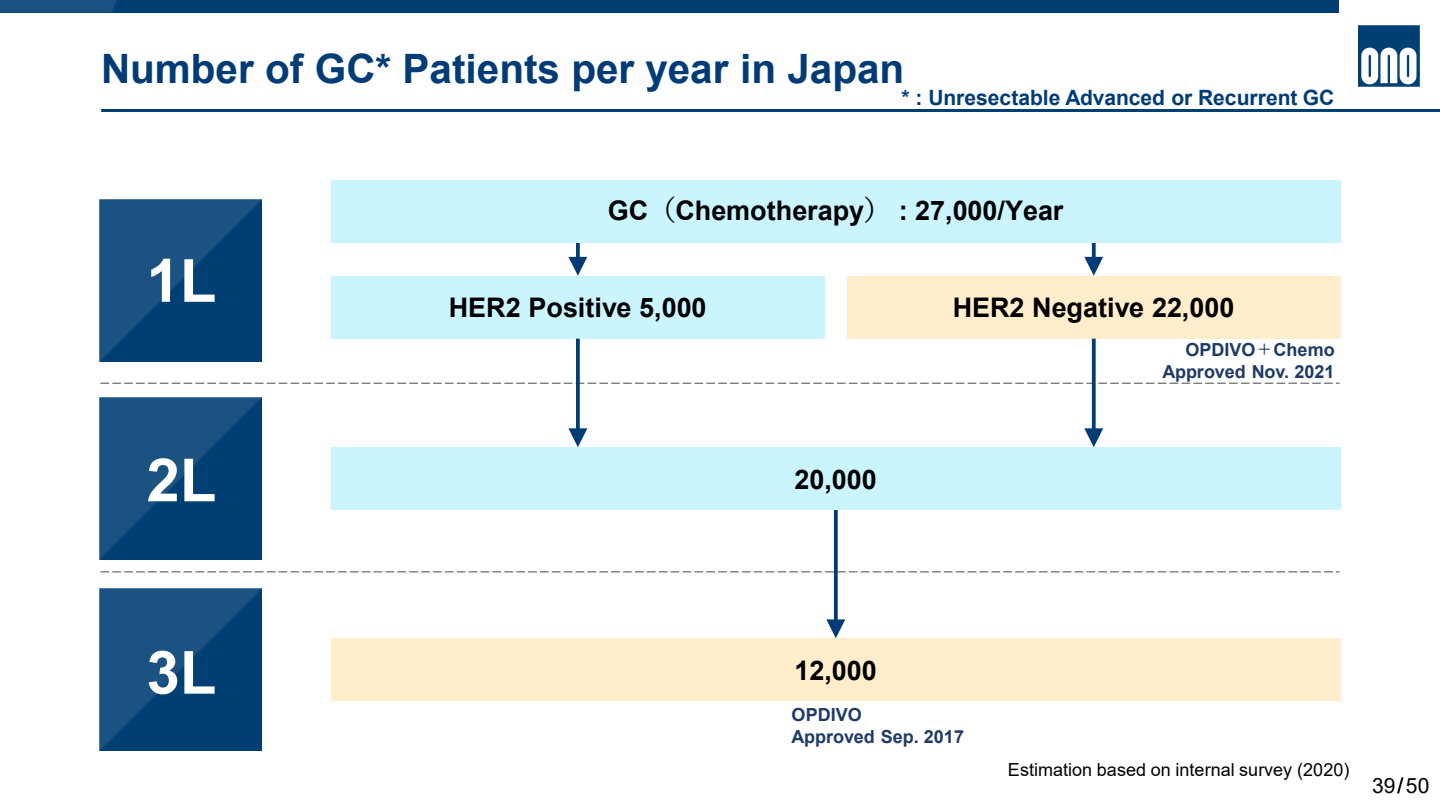
<style>
.page{position:relative;width:1440px;height:810px;background:#fff}
.page>*{position:absolute;margin:0;border:0;box-sizing:border-box;transform-origin:0 0}
.t1{font:700 60px "Arial";color:#fff}
.t2{font:700 40.5px "Arial";color:#023c77}
.t3{font:700 27px "Arial";color:#000}
.t4{font:700 21px "Arial";color:#023c77}
.t5{font:21px "Arial";color:#000}
.t6{font:700 18px/22.4px "Arial";color:#1e3a65;text-align:right}
.t7{font:18px "Arial";letter-spacing:.005em;color:#000}
.s1{font-family:"Yu Gothic"}
</style>
<div class="page">
<img style="left:101px;top:110px;width:1339px;height:1px">
<div style="left:0;top:0;width:1339px;height:13px;background:#003f73"></div>
<svg style="left:0;top:0;width:117px;height:13px;background:#175080"></svg>
<img style="left:1359px;top:26px;width:60px;height:60px">
<img style="left:100px;top:398px;width:162px;height:162px">
<img style="left:100px;top:589px;width:162px;height:162px">
<img style="left:100px;top:200px;width:162px;height:162px">
<svg style="left:1092px;top:243px;width:4px;height:14px"></svg>
<svg style="left:1084px;top:257px;width:19px;height:19px"></svg>
<svg style="left:576px;top:243px;width:4px;height:14px"></svg>
<svg style="left:568px;top:257px;width:19px;height:19px"></svg>
<div style="left:331px;top:276px;width:493px;height:63px;background:#caf5ff"></div>
<svg style="left:834px;top:510px;width:4px;height:109px"></svg>
<svg style="left:826px;top:619px;width:19px;height:19px"></svg>
<div style="left:331px;top:180px;width:1009px;height:62px;background:#caf5ff"></div>
<div style="left:847px;top:276px;width:493px;height:63px;background:#ffedcb"></div>
<div style="left:331px;top:447px;width:1009px;height:63px;background:#caf5ff"></div>
<div style="left:331px;top:638px;width:1009px;height:63px;background:#ffedcb"></div>
<svg style="left:100px;top:383px;width:1240px;height:1px"></svg>
<svg style="left:100px;top:571px;width:1240px;height:1px"></svg>
<svg style="left:1092px;top:339px;width:4px;height:89px"></svg>
<svg style="left:1084px;top:428px;width:19px;height:19px"></svg>
<svg style="left:576px;top:339px;width:4px;height:89px"></svg>
<svg style="left:568px;top:428px;width:19px;height:19px"></svg>
<p class="t2" style="left:101px;top:40px;width:805px">Number of GC* Patients per year in Japan</p>
<p class="t4" style="left:902px;top:83px;width:434px">* : Unresectable Advanced or Recurrent GC</p>
<p class="t1" style="left:147px;top:238px;width:71px">1L</p>
<p class="t1" style="left:147px;top:438px;width:71px">2L</p>
<p class="t3" style="left:608px;top:192px;width:457px">GC<span class="s1">（</span>Chemotherapy<span class="s1">）</span> : 27,000/Year</p>
<p class="t3" style="left:449px;top:289px;width:259px">HER2 Positive 5,000</p>
<p class="t3" style="left:795px;top:460px;width:84px">20,000</p>
<p class="t3" style="left:953px;top:289px;width:283px">HER2 Negative 22,000</p>
<p class="t6" style="left:1163px;top:338px;width:174px">OPDIVO<span class="s1">＋</span>Chemo<br>Approved Nov. 2021</p>
<p class="t1" style="left:147px;top:630px;width:71px">3L</p>
<p class="t3" style="left:795px;top:651px;width:84px">12,000</p>
<p class="t6" style="left:792px;top:704px;width:72px">OPDIVO</p>
<p class="t6" style="left:792px;top:725px;width:174px">Approved Sep. 2017</p>
<p class="t7" style="left:1008px;top:757px;width:343px">Estimation based on internal survey (2020)</p>
<p class="t5" style="left:1372px;top:771px;width:59px">39/50</p>
</div>
